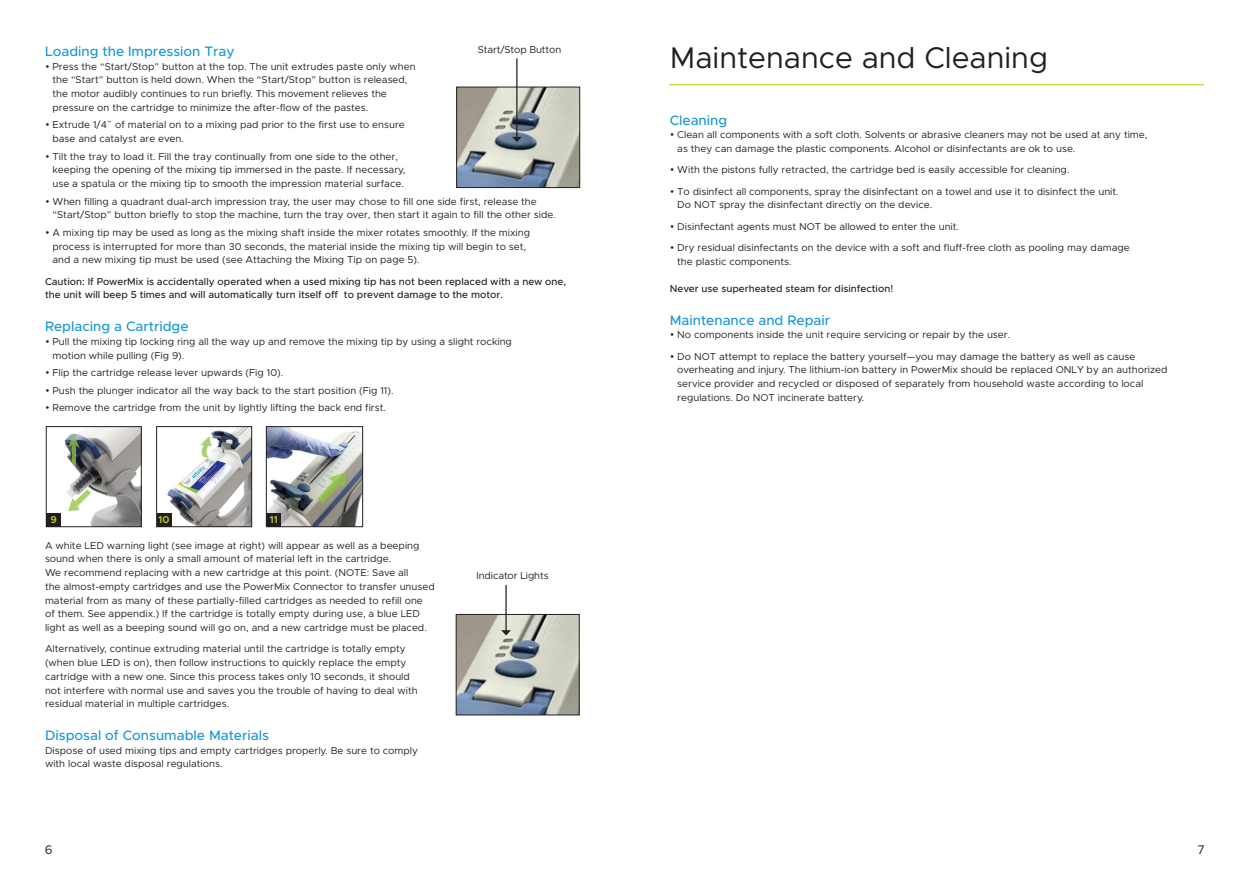
<style>
.page{position:relative;width:1248px;height:886px;background:#fff}
.page>*{position:absolute;margin:0;border:0;box-sizing:border-box;transform-origin:0 0}
.t1{font:30px "Metropolis";color:#231f20}
.Subheads{font:500 13.75px "Metropolis";color:#1899d6}
.預設值{font:12.5px "Metropolis";color:#231f20}
.Body_Text{font:10px/13.8px "Metropolis";color:#231f20}
.Body_Text-2{font:500 10px/13.8px "Metropolis";color:#231f20}
.Body_Text-3{font:600 10px "Metropolis";color:#c0d42f}
.s1{font-family:"Gotham"}
</style>
<div class="page">
<img style="left:458px;top:89px;width:120px;height:97px">
<div style="left:456px;top:87px;width:124px;height:101px;border:1px solid #231f20"></div>
<hr style="left:516px;top:58px;width:1px;height:79px;background:#231f20">
<svg style="left:512px;top:137px;width:9px;height:5px"></svg>
<img style="left:458px;top:616px;width:119px;height:97px">
<div style="left:456px;top:614px;width:123px;height:101px;border:1px solid #231f20"></div>
<hr style="left:505px;top:585px;width:1px;height:46px;background:#231f20">
<svg style="left:501px;top:630px;width:10px;height:5px"></svg>
<img style="left:64px;top:428px;width:75px;height:97px">
<div style="left:46px;top:426px;width:95px;height:101px;border:1px solid #231f20"></div>
<div style="left:46px;top:513px;width:15px;height:14px;background:#231f20"></div>
<img style="left:167px;top:428px;width:83px;height:97px">
<div style="left:156px;top:426px;width:96px;height:101px;border:1px solid #231f20"></div>
<div style="left:157px;top:513px;width:14px;height:14px;background:#231f20"></div>
<img style="left:268px;top:428px;width:93px;height:97px">
<div style="left:266px;top:426px;width:97px;height:101px;border:1px solid #231f20"></div>
<div style="left:266px;top:513px;width:15px;height:14px;background:#231f20"></div>
<hr style="left:669px;top:84px;width:534px;height:1px;background:#c0d42f">
<p class="Body_Text" style="left:478px;top:43px;width:85px">Start/Stop Button</p>
<p class="Subheads" style="left:45px;top:43px;width:191px">Loading the Impression Tray</p>
<p class="Body_Text" style="left:45px;top:59px;width:372px"><span class="s1">•</span> Press the “Start/Stop” button at the top. The unit extrudes paste only when</p>
<p class="Body_Text" style="left:52px;top:73px;width:356px">the “Start” button is held down. When the “Start/Stop” button is released,</p>
<p class="Body_Text" style="left:52px;top:87px;width:336px">the motor audibly continues to run briefly. This movement relieves the</p>
<p class="Body_Text" style="left:52px;top:101px;width:316px">pressure on the cartridge to minimize the after-flow of the pastes.</p>
<p class="Body_Text" style="left:52px;top:118px;width:354px;text-indent:-8px"><span class="s1">•</span> Extrude 1/4˝ of material on to a mixing pad prior to the first use to ensure base and catalyst are even.</p>
<p class="Body_Text" style="left:45px;top:149px;width:354px"><span class="s1">•</span> Tilt the tray to load it. Fill the tray continually from one side to the other,</p>
<p class="Body_Text" style="left:52px;top:163px;width:354px">keeping the opening of the mixing tip immersed in the paste. If necessary,</p>
<p class="Body_Text" style="left:52px;top:177px;width:351px">use a spatula or the mixing tip to smooth the impression material surface.</p>
<p class="Body_Text" style="left:52px;top:194px;width:503px;text-indent:-8px"><span class="s1">•</span> When filling a quadrant dual-arch impression tray, the user may chose to fill one side first, release the “Start/Stop” button briefly to stop the machine, turn the tray over, then start it again to fill the other side.</p>
<p class="Body_Text" style="left:45px;top:226px;width:486px"><span class="s1">•</span> A mixing tip may be used as long as the mixing shaft inside the mixer rotates smoothly. If the mixing</p>
<p class="Body_Text" style="left:52px;top:239px;width:475px">process is interrupted for more than 30 seconds, the material inside the mixing tip will begin to set,</p>
<p class="Body_Text" style="left:52px;top:253px;width:367px">and a new mixing tip must be used (see Attaching the Mixing Tip on page 5).</p>
<p class="Body_Text-2" style="left:45px;top:274px;width:522px">Caution: If PowerMix is accidentally operated when a used mixing tip has not been replaced with a new one, the unit will beep 5 times and will automatically turn itself off to prevent damage to the motor.</p>
<p class="Subheads" style="left:45px;top:318px;width:145px">Replacing a Cartridge</p>
<p class="Body_Text" style="left:52px;top:334px;width:461px;text-indent:-8px"><span class="s1">•</span> Pull the mixing tip locking ring all the way up and remove the mixing tip by using a slight rocking motion while pulling (Fig 9).</p>
<p class="Body_Text" style="left:45px;top:366px;width:238px"><span class="s1">•</span> Flip the cartridge release lever upwards (Fig 10).</p>
<p class="Body_Text" style="left:45px;top:383px;width:348px"><span class="s1">•</span> Push the plunger indicator all the way back to the start position (Fig 11).</p>
<p class="Body_Text" style="left:45px;top:401px;width:341px"><span class="s1">•</span> Remove the cartridge from the unit by lightly lifting the back end first.</p>
<p class="Body_Text-3" style="left:51px;top:513px;width:8px">9</p>
<p class="Body_Text-3" style="left:158px;top:513px;width:13px">10</p>
<p class="Body_Text-3" style="left:270px;top:513px;width:10px">11</p>
<p class="Body_Text" style="left:45px;top:538px;width:376px">A white LED warning light (see image at right) will appear as well as a beeping sound when there is only a small amount of material left in the cartridge.</p>
<p class="Body_Text" style="left:45px;top:566px;width:365px">We recommend replacing with a new cartridge at this point. (NOTE: Save all</p>
<p class="Body_Text" style="left:45px;top:579px;width:391px">the almost-empty cartridges and use the PowerMix Connector to transfer unused material from as many of these partially-filled cartridges as needed to refill one</p>
<p class="Body_Text" style="left:45px;top:607px;width:376px">of them. See appendix.) If the cartridge is totally empty during use, a blue LED</p>
<p class="Body_Text" style="left:45px;top:621px;width:382px">light as well as a beeping sound will go on, and a new cartridge must be placed.</p>
<p class="Body_Text" style="left:45px;top:642px;width:362px">Alternatively, continue extruding material until the cartridge is totally empty</p>
<p class="Body_Text" style="left:45px;top:656px;width:366px">(when blue LED is on), then follow instructions to quickly replace the empty cartridge with a new one. Since this process takes only 10 seconds, it should</p>
<p class="Body_Text" style="left:45px;top:683px;width:374px">not interfere with normal use and saves you the trouble of having to deal with residual material in multiple cartridges.</p>
<p class="Subheads" style="left:45px;top:726px;width:225px">Disposal of Consumable Materials</p>
<p class="Body_Text" style="left:45px;top:743px;width:374px">Dispose of used mixing tips and empty cartridges properly. Be sure to comply with local waste disposal regulations.</p>
<p class="Body_Text" style="left:476px;top:569px;width:74px">Indicator Lights</p>
<p class="t1" style="left:669px;top:39px;width:380px">Maintenance and Cleaning</p>
<p class="Subheads" style="left:669px;top:111px;width:59px">Cleaning</p>
<p class="Body_Text" style="left:677px;top:128px;width:471px;text-indent:-8px"><span class="s1">•</span> Clean all components with a soft cloth. Solvents or abrasive cleaners may not be used at any time, as they can damage the plastic components. Alcohol or disinfectants are ok to use.</p>
<p class="Body_Text" style="left:669px;top:163px;width:400px"><span class="s1">•</span> With the pistons fully retracted, the cartridge bed is easily accessible for cleaning.</p>
<p class="Body_Text" style="left:677px;top:184px;width:441px;text-indent:-8px"><span class="s1">•</span> To disinfect all components, spray the disinfectant on a towel and use it to disinfect the unit.<br>Do NOT spray the disinfectant directly on the device.</p>
<p class="Body_Text" style="left:669px;top:219px;width:289px"><span class="s1">•</span> Disinfectant agents must NOT be allowed to enter the unit.</p>
<p class="Body_Text" style="left:677px;top:240px;width:454px;text-indent:-8px"><span class="s1">•</span> Dry residual disinfectants on the device with a soft and fluff-free cloth as pooling may damage the plastic components.</p>
<p class="Body_Text-2" style="left:669px;top:282px;width:225px">Never use superheated steam for disinfection!</p>
<p class="Subheads" style="left:669px;top:311px;width:162px">Maintenance and Repair</p>
<p class="Body_Text" style="left:669px;top:328px;width:340px"><span class="s1">•</span> No components inside the unit require servicing or repair by the user.</p>
<p class="Body_Text" style="left:669px;top:349px;width:467px"><span class="s1">•</span> Do NOT attempt to replace the battery yourself—you may damage the battery as well as cause</p>
<p class="Body_Text" style="left:677px;top:363px;width:492px">overheating and injury. The lithium-ion battery in PowerMix should be replaced ONLY by an authorized</p>
<p class="Body_Text" style="left:677px;top:377px;width:467px">service provider and recycled or disposed of separately from household waste according to local</p>
<p class="Body_Text" style="left:677px;top:390px;width:187px">regulations. Do NOT incinerate battery.</p>
<p class="預設值" style="left:45px;top:842px;width:9px">6</p>
<p class="預設值" style="left:1197px;top:842px;width:9px">7</p>
</div>
